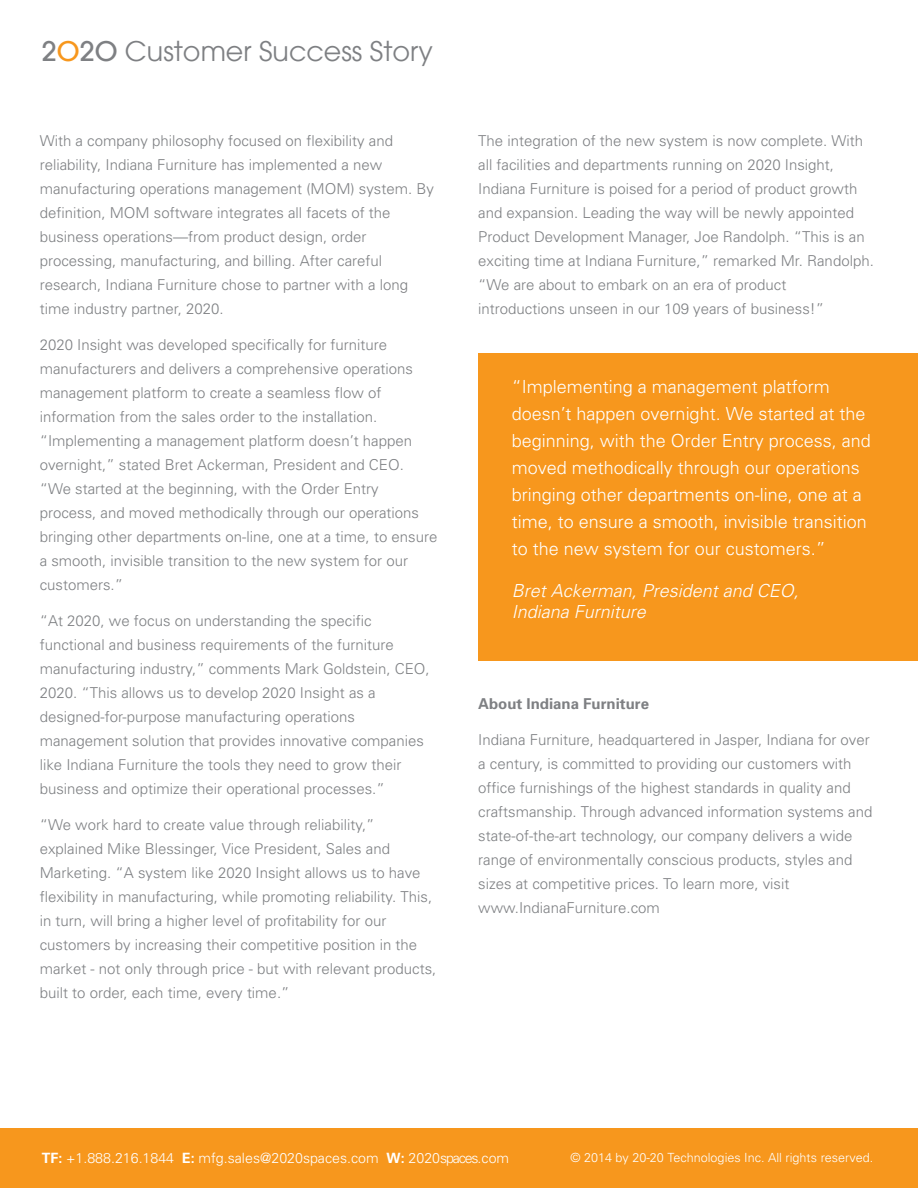
<style>
.page{position:relative;width:918px;height:1188px;background:#fff}
.page>*{position:absolute;margin:0;border:0;box-sizing:border-box;transform-origin:0 0}
.t1{font:27px "Avant Garde";color:#7e8083}
.t2{font:300 18px/27px "Univers";color:#fff}
.t3{font:italic 300 18px/21.6px "Univers";color:#fff}
.t4{font:300 15px/24px "Univers";color:#7e8083}
.t5{font:700 15px "Univers";color:#7e8083}
.t6{font:300 14.25px "Univers";color:#fff}
.t7{font:300 12.6px "Univers";color:#fff}
.s1{font-weight:500}
.s2{font-weight:500;color:#f7971d}
.s3{font-weight:700}
</style>
<div class="page">
<div style="left:479px;top:353px;width:439px;height:308px;background:#f7971d"></div>
<div style="left:0;top:1129px;width:918px;height:59px;background:#f7971d"></div>
<h1 class="t1" style="left:42px;top:35px;width:392px"><span class="s1">2</span><span class="s2">O</span><span class="s1">2O</span> Customer Success Story</h1>
<p class="t4" style="left:40px;top:128px;width:396px">With a company philosophy focused on flexibility and reliability, Indiana Furniture has implemented a new manufacturing operations management (MOM) system. By definition, MOM software integrates all facets of the business operations—from product design, order processing, manufacturing, and billing. After careful research, Indiana Furniture chose to partner with a long time industry partner, 2020.</p>
<p class="t4" style="left:40px;top:332px;width:399px">2020 Insight was developed specifically for furniture manufacturers and delivers a comprehensive operations management platform to create a seamless flow of information from the sales order to the installation. “Implementing a management platform doesn’t happen overnight,” stated Bret Ackerman, President and CEO. “We started at the beginning, with the Order Entry process, and moved methodically through our operations bringing other departments on-line, one at a time, to ensure a smooth, invisible transition to the new system for our customers.”</p>
<p class="t4" style="left:40px;top:608px;width:392px">“At 2020, we focus on understanding the specific functional and business requirements of the furniture manufacturing industry,” comments Mark Goldstein, CEO, 2020. “This allows us to develop 2020 Insight as a designed-for-purpose manufacturing operations management solution that provides innovative companies like Indiana Furniture the tools they need to grow their business and optimize their operational processes.”</p>
<p class="t4" style="left:40px;top:812px;width:398px">“We work hard to create value through reliability,” explained Mike Blessinger, Vice President, Sales and Marketing. “A system like 2020 Insight allows us to have flexibility in manufacturing, while promoting reliability. This, in turn, will bring a higher level of profitability for our customers by increasing their competitive position in the market - not only through price - but with relevant products, built to order, each time, every time.”</p>
<p class="t4" style="left:478px;top:128px;width:397px">The integration of the new system is now complete. With all facilities and departments running on 2020 Insight, Indiana Furniture is poised for a period of product growth and expansion. Leading the way will be newly appointed Product Development Manager, Joe Randolph. “This is an exciting time at Indiana Furniture,” remarked Mr. Randolph. “We are about to embark on an era of product introductions unseen in our 109 years of business!”</p>
<p class="t2" style="left:512px;top:373px;width:361px">“Implementing a management platform doesn’t happen overnight. We started at the beginning, with the Order Entry process, and moved methodically through our operations bringing other departments on-line, one at a time, to ensure a smooth, invisible transition to the new system for our customers.”</p>
<p class="t3" style="left:512px;top:580px;width:289px">Bret Ackerman, President and CEO,<br>Indiana Furniture</p>
<p class="t5" style="left:478px;top:695px;width:172px">About Indiana Furniture</p>
<p class="t4" style="left:478px;top:728px;width:396px">Indiana Furniture, headquartered in Jasper, Indiana for over a century, is committed to providing our customers with office furnishings of the highest standards in quality and craftsmanship. Through advanced information systems and state-of-the-art technology, our company delivers a wide range of environmentally conscious products, styles and sizes at competitive prices. To learn more, visit www.IndianaFurniture.com</p>
<p class="t6" style="left:42px;top:1149px;width:469px"><span class="s3">TF:</span> +1.888.216.1844 <span class="s3">E:</span> mfg.sales@2020spaces.com <span class="s3">W:</span> 2020spaces.com</p>
<p class="t7" style="left:570px;top:1150px;width:304px">© 2014 by 20-20 Technologies Inc. All rights reserved.</p>
</div>
